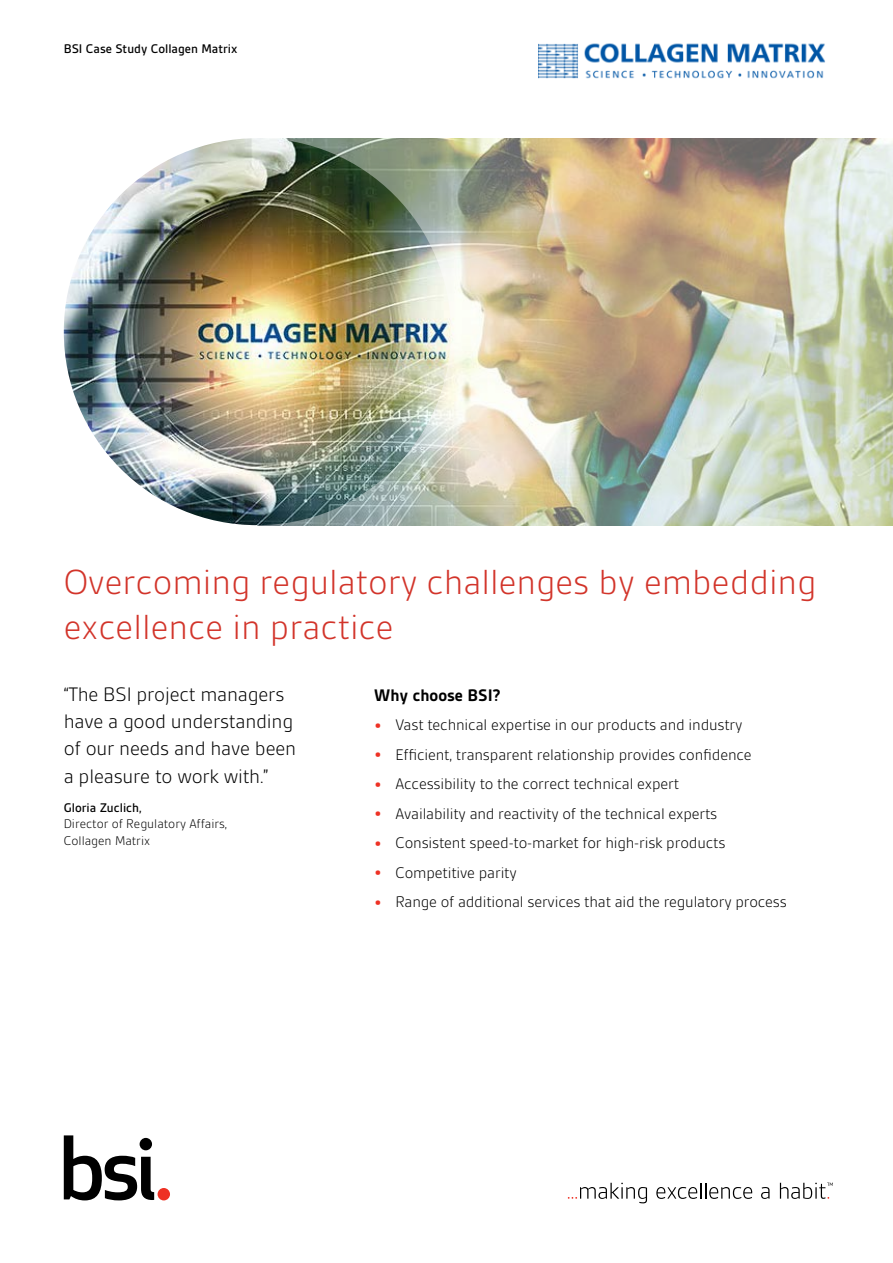
<style>
.page{position:relative;width:893px;height:1263px;background:#fff}
.page>*{position:absolute;margin:0;border:0;box-sizing:border-box;transform-origin:0 0}
.t1{font:300 37.5px/45px "BSI Gesta";color:#d2342a}
.t2{font:300 21px/27px "BSI Gesta";letter-spacing:-.01em;color:#000}
.t3{font:700 18px "BSI Gesta";color:#000}
.t4{font:300 16.5px "BSI Gesta";letter-spacing:-.01em;color:#000}
.t5{font:300 13.5px/16.5px "BSI Gesta";color:#000}
.t6{font:500 13.5px "BSI Gesta";color:#000}
.s1{font-weight:700;font-size:19.5px;color:#ee3124}
</style>
<div class="page">
<svg style="left:64px;top:1135px;width:90px;height:65px"></svg>
<div style="left:158px;top:1188px;width:12px;height:12px;background:#ee3124;border-radius:50%"></div>
<svg style="left:568px;top:1182px;width:79px;height:21px"></svg>
<svg style="left:656px;top:1183px;width:96px;height:16px"></svg>
<svg style="left:761px;top:1187px;width:8px;height:12px"></svg>
<svg style="left:780px;top:1182px;width:53px;height:17px"></svg>
<img style="left:271px;top:138px;width:622px;height:387px">
<img style="left:64px;top:138px;width:387px;height:387px;border-radius:193px">
<img style="left:538px;top:43px;width:288px;height:36px">
<p class="t6" style="left:64px;top:41px;width:175px">BSI Case Study Collagen Matrix</p>
<h1 class="t1" style="left:64px;top:559px;width:754px">Overcoming regulatory challenges by embedding excellence in practice</h1>
<p class="t2" style="left:64px;top:681px;width:234px">“The BSI project managers have a good understanding of our needs and have been a pleasure to work with.”</p>
<p class="t6" style="left:64px;top:800px;width:79px">Gloria Zuclich,</p>
<p class="t5" style="left:64px;top:816px;width:165px">Director of Regulatory Affairs,<br>Collagen Matrix</p>
<p class="t3" style="left:374px;top:686px;width:128px">Why choose BSI?</p>
<p class="t4" style="left:374px;top:717px;width:370px"><span class="s1">•</span> Vast technical expertise in our products and industry</p>
<p class="t4" style="left:374px;top:746px;width:379px"><span class="s1">•</span> Efficient, transparent relationship provides confidence</p>
<p class="t4" style="left:374px;top:776px;width:306px"><span class="s1">•</span> Accessibility to the correct technical expert</p>
<p class="t4" style="left:374px;top:805px;width:345px"><span class="s1">•</span> Availability and reactivity of the technical experts</p>
<p class="t4" style="left:374px;top:835px;width:353px"><span class="s1">•</span> Consistent speed-to-market for high-risk products</p>
<p class="t4" style="left:374px;top:864px;width:144px"><span class="s1">•</span> Competitive parity</p>
<p class="t4" style="left:374px;top:894px;width:414px"><span class="s1">•</span> Range of additional services that aid the regulatory process</p>
</div>
